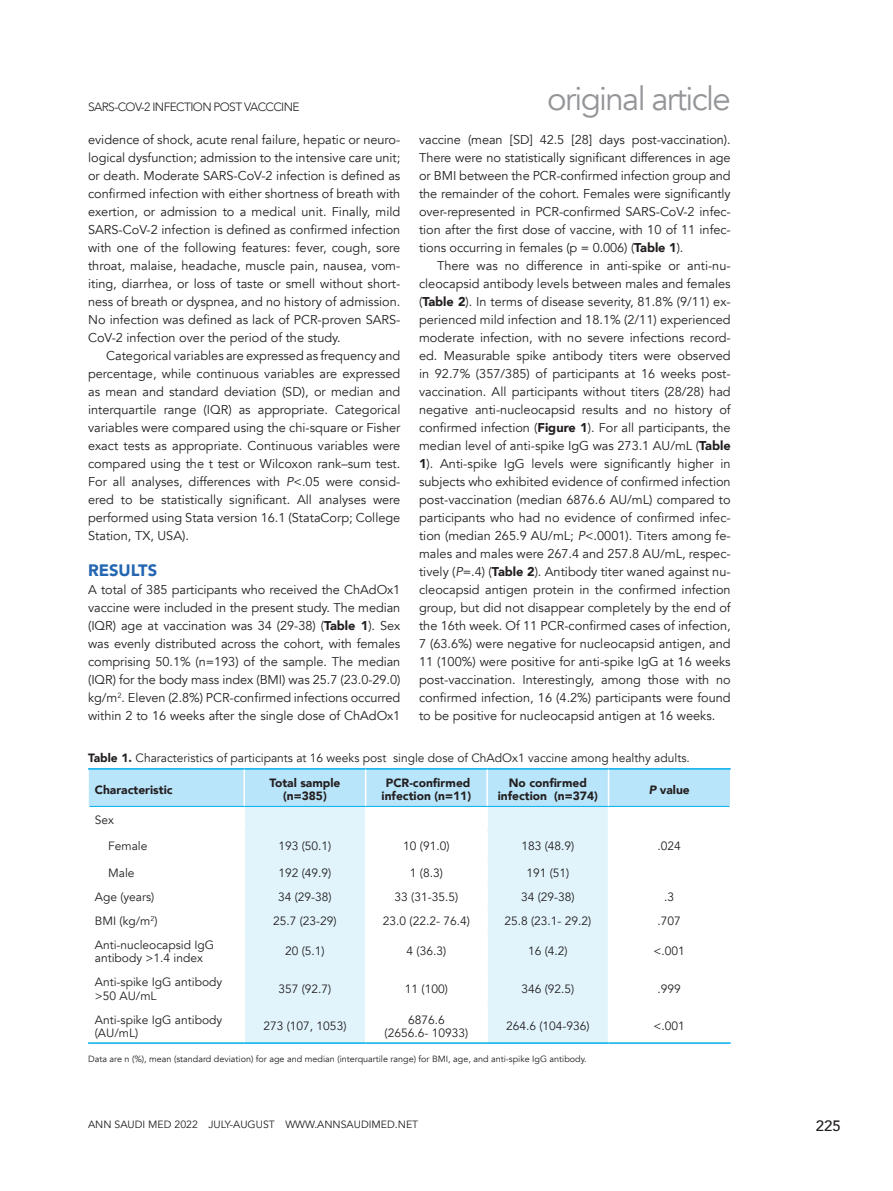
<style>
.page{position:relative;width:893px;height:1191px;background:#fff}
.page>*{position:absolute;margin:0;border:0;box-sizing:border-box;transform-origin:0 0}
.t1{font:33px "Avenir";letter-spacing:-.05em;color:#939598}
.subhead{font:900 16.5px "Avenir";color:#2466b2}
.t2{font:500 15px "Avenir";color:#231f20}
.body{font:12.75px/18px "Avenir";color:#231f20;text-align:justify}
.body_after_sub{font:12.75px/18px "Avenir";letter-spacing:-.005em;color:#231f20;text-align:justify}
.table_body_center{font:12px "Avenir";color:#231f20}
.table_body_left{font:12px/13.5px "Avenir";color:#231f20}
.table_body_center-2{font:900 12px/13.5px "Avenir";color:#231f20;text-align:center}
.t3{font:300 12px "Avenir";letter-spacing:-.05em;color:#231f20}
.table_body_left-2{font:900 12px "Avenir";color:#231f20}
.t4{font:10.5px "Avenir";color:#231f20}
.table_footnotes_spac{font:9px "Avenir";color:#231f20}
.s1{font-style:italic}
.s2{font-weight:900}
</style>
<div class="page">
<svg style="left:244px;top:929px;width:364px;height:113px;fill:#e1f4fc"></svg>
<svg style="left:89px;top:769px;width:641px;height:160px"></svg>
<hr style="left:243px;top:931px;width:2px;height:36px;background:#fff">
<hr style="left:365px;top:931px;width:1px;height:36px;background:#fff">
<hr style="left:486px;top:931px;width:2px;height:36px;background:#fff">
<hr style="left:243px;top:968px;width:2px;height:36px;background:#fff">
<hr style="left:365px;top:968px;width:1px;height:36px;background:#fff">
<hr style="left:486px;top:968px;width:2px;height:36px;background:#fff">
<hr style="left:243px;top:1006px;width:2px;height:36px;background:#fff">
<hr style="left:365px;top:1006px;width:1px;height:36px;background:#fff">
<hr style="left:486px;top:1006px;width:2px;height:36px;background:#fff">
<hr style="left:88px;top:1042px;width:156px;height:1px;background:#00aeef">
<hr style="left:244px;top:1042px;width:122px;height:1px;background:#00aeef">
<hr style="left:366px;top:1042px;width:121px;height:1px;background:#00aeef">
<hr style="left:487px;top:1042px;width:121px;height:1px;background:#00aeef">
<hr style="left:608px;top:1042px;width:123px;height:1px;background:#00aeef">
<hr style="left:88px;top:768px;width:156px;height:1px;background:#00aeef">
<hr style="left:244px;top:768px;width:122px;height:1px;background:#00aeef">
<hr style="left:366px;top:768px;width:121px;height:1px;background:#00aeef">
<hr style="left:487px;top:768px;width:121px;height:1px;background:#00aeef">
<hr style="left:608px;top:768px;width:123px;height:1px;background:#00aeef">
<hr style="left:243px;top:769px;width:2px;height:37px;background:#fff">
<hr style="left:365px;top:769px;width:1px;height:37px;background:#fff">
<hr style="left:486px;top:769px;width:2px;height:37px;background:#fff">
<hr style="left:608px;top:769px;width:1px;height:37px;background:#fff">
<hr style="left:90px;top:806px;width:154px;height:1px;background:#00aeef">
<hr style="left:244px;top:806px;width:122px;height:1px;background:#00aeef">
<hr style="left:366px;top:806px;width:121px;height:1px;background:#00aeef">
<hr style="left:487px;top:806px;width:121px;height:1px;background:#00aeef">
<hr style="left:608px;top:806px;width:121px;height:1px;background:#00aeef">
<p class="t3" style="left:88px;top:100px;width:213px">SARS-COV-2 INFECTION POST VACCCINE</p>
<h1 class="t1" style="left:547px;top:78px;width:185px">original article</h1>
<p class="body" style="left:88px;top:131px;width:314px">evidence of shock, acute renal failure, hepatic or neuro&shy;logical dysfunction; admission to the intensive care unit; or death. Moderate SARS-CoV-2 infection is defined as confirmed infection with either shortness of breath with exertion, or admission to a medical unit. Finally, mild SARS-CoV-2 infection is defined as confirmed infection with one of the following features: fever, cough, sore throat, malaise, headache, muscle pain, nausea, vom&shy;iting, diarrhea, or loss of taste or smell without short&shy;ness of breath or dyspnea, and no history of admission.<br>No infection was defined as lack of PCR-proven SARS-CoV-2 infection over the period of the study.</p>
<p class="body" style="left:88px;top:347px;width:314px;text-indent:18px">Categorical variables are expressed as frequency and percentage, while continuous variables are expressed as mean and standard deviation (SD), or median and interquartile range (IQR) as appropriate. Categorical variables were compared using the chi-square or Fisher exact tests as appropriate. Continuous variables were compared using the t test or Wilcoxon rank–sum test.<br>For all analyses, differences with <span class="s1">P</span>&lt;.05 were consid&shy;ered to be statistically significant. All analyses were performed using Stata version 16.1 (StataCorp; College Station, TX, USA).</p>
<p class="subhead" style="left:88px;top:556px;width:71px">RESULTS</p>
<p class="body_after_sub" style="left:88px;top:581px;width:314px">A total of 385 participants who received the ChAdOx1 vaccine were included in the present study. The median (IQR) age at vaccination was 34 (29-38) (<span class="s2">Table 1</span>). Sex was evenly distributed across the cohort, with females comprising 50.1% (n=193) of the sample. The median (IQR) for the body mass index (BMI) was 25.7 (23.0-29.0) kg/m<sup>2</sup>. Eleven (2.8%) PCR-confirmed infections occurred within 2 to 16 weeks after the single dose of ChAdOx1</p>
<p class="table_body_left" style="left:88px;top:751px;width:603px"><span class="s2">Table 1.</span> Characteristics of participants at 16 weeks post single dose of ChAdOx1 vaccine among healthy adults.</p>
<p class="table_body_left-2" style="left:95px;top:779px;width:79px">Characteristic</p>
<p class="table_body_center-2" style="left:270px;top:775px;width:72px">Total sample (n=385)</p>
<p class="table_body_center-2" style="left:382px;top:775px;width:91px">PCR-confirmed infection (n=11)</p>
<p class="table_body_center-2" style="left:498px;top:775px;width:102px">No confirmed infection (n=374)</p>
<p class="table_body_center-2" style="left:649px;top:782px;width:43px"><span class="s1">P</span> value</p>
<p class="table_body_left" style="left:95px;top:813px;width:21px">Sex</p>
<p class="table_body_left" style="left:108px;top:839px;width:41px">Female</p>
<p class="table_body_center" style="left:278px;top:839px;width:54px">193 (50.1)</p>
<p class="table_body_center" style="left:403px;top:839px;width:48px">10 (91.0)</p>
<p class="table_body_center" style="left:521px;top:839px;width:54px">183 (48.9)</p>
<p class="table_body_center" style="left:658px;top:839px;width:25px">.024</p>
<p class="table_body_left" style="left:108px;top:866px;width:28px">Male</p>
<p class="table_body_center" style="left:278px;top:865px;width:54px">192 (49.9)</p>
<p class="table_body_center" style="left:410px;top:865px;width:34px">1 (8.3)</p>
<p class="table_body_center" style="left:526px;top:865px;width:44px">191 (51)</p>
<p class="table_body_left" style="left:95px;top:890px;width:61px">Age (years)</p>
<p class="table_body_center" style="left:278px;top:889px;width:55px">34 (29-38)</p>
<p class="table_body_center" style="left:395px;top:889px;width:65px">33 (31-35.5)</p>
<p class="table_body_center" style="left:521px;top:889px;width:55px">34 (29-38)</p>
<p class="table_body_center" style="left:664px;top:889px;width:12px">.3</p>
<p class="table_body_left" style="left:95px;top:914px;width:64px">BMI (kg/m<sup>2</sup>)</p>
<p class="table_body_center" style="left:273px;top:913px;width:65px">25.7 (23-29)</p>
<p class="table_body_center" style="left:383px;top:913px;width:88px">23.0 (22.2- 76.4)</p>
<p class="table_body_center" style="left:504px;top:913px;width:88px">25.8 (23.1- 29.2)</p>
<p class="table_body_center" style="left:658px;top:913px;width:25px">.707</p>
<p class="table_body_left" style="left:95px;top:938px;width:121px">Anti-nucleocapsid IgG antibody &gt;1.4 index</p>
<p class="table_body_center" style="left:285px;top:944px;width:41px">20 (5.1)</p>
<p class="table_body_center" style="left:407px;top:944px;width:41px">4 (36.3)</p>
<p class="table_body_center" style="left:528px;top:944px;width:41px">16 (4.2)</p>
<p class="table_body_center" style="left:654px;top:944px;width:33px">&lt;.001</p>
<p class="table_body_left" style="left:95px;top:975px;width:129px">Anti-spike IgG antibody &gt;50 AU/mL</p>
<p class="table_body_center" style="left:278px;top:981px;width:54px">357 (92.7)</p>
<p class="table_body_center" style="left:405px;top:981px;width:44px">11 (100)</p>
<p class="table_body_center" style="left:521px;top:981px;width:54px">346 (92.5)</p>
<p class="table_body_center" style="left:658px;top:981px;width:25px">.999</p>
<p class="table_body_left" style="left:95px;top:1013px;width:129px">Anti-spike IgG antibody (AU/mL)</p>
<p class="table_body_center" style="left:263px;top:1019px;width:84px">273 (107, 1053)</p>
<p class="body_after_sub" style="left:419px;top:131px;width:313px">vaccine (mean [SD] 42.5 [28] days post-vaccination).<br>There were no statistically significant differences in age or BMI between the PCR-confirmed infection group and the remainder of the cohort. Females were significantly over-represented in PCR-confirmed SARS-CoV-2 infec&shy;tion after the first dose of vaccine, with 10 of 11 infec&shy;tions occurring in females (p = 0.006) (<span class="s2">Table 1</span>).</p>
<p class="body" style="left:419px;top:257px;width:313px;text-indent:18px">There was no difference in anti-spike or anti-nu&shy;cleocapsid antibody levels between males and females (<span class="s2">Table 2</span>). In terms of disease severity, 81.8% (9/11) ex&shy;perienced mild infection and 18.1% (2/11) experienced moderate infection, with no severe infections record&shy;ed. Measurable spike antibody titers were observed in 92.7% (357/385) of participants at 16 weeks post&shy;vaccination. All participants without titers (28/28) had negative anti-nucleocapsid results and no history of confirmed infection (<span class="s2">Figure 1</span>). For all participants, the median level of anti-spike IgG was 273.1 AU/mL (<span class="s2">Table 1</span>). Anti-spike IgG levels were significantly higher in subjects who exhibited evidence of confirmed infection post-vaccination (median 6876.6 AU/mL) compared to participants who had no evidence of confirmed infec&shy;tion (median 265.9 AU/mL; <span class="s1">P</span>&lt;.0001). Titers among fe&shy;males and males were 267.4 and 257.8 AU/mL, respec&shy;tively (<span class="s1">P</span>=.4) (<span class="s2">Table 2</span>). Antibody titer waned against nu&shy;cleocapsid antigen protein in the confirmed infection group, but did not disappear completely by the end of the 16th week. Of 11 PCR-confirmed cases of infection, 7 (63.6%) were negative for nucleocapsid antigen, and 11 (100%) were positive for anti-spike IgG at 16 weeks post-vaccination. Interestingly, among those with no confirmed infection, 16 (4.2%) participants were found to be positive for nucleocapsid antigen at 16 weeks.</p>
<p class="table_body_center" style="left:408px;top:1012px;width:38px">6876.6</p>
<p class="table_body_center" style="left:385px;top:1025px;width:85px">(2656.6- 10933)</p>
<p class="table_body_center" style="left:506px;top:1019px;width:85px">264.6 (104-936)</p>
<p class="table_body_center" style="left:654px;top:1019px;width:33px">&lt;.001</p>
<p class="table_footnotes_spac" style="left:88px;top:1053px;width:500px">Data are n (%), mean (standard deviation) for age and median (interquartile range) for BMI, age, and anti-spike IgG antibody.</p>
<p class="t4" style="left:88px;top:1118px;width:332px">ANN SAUDI MED 2022 JULY-AUGUST WWW.ANNSAUDIMED.NET</p>
<p class="t2" style="left:816px;top:1112px;width:27px">225</p>
</div>
